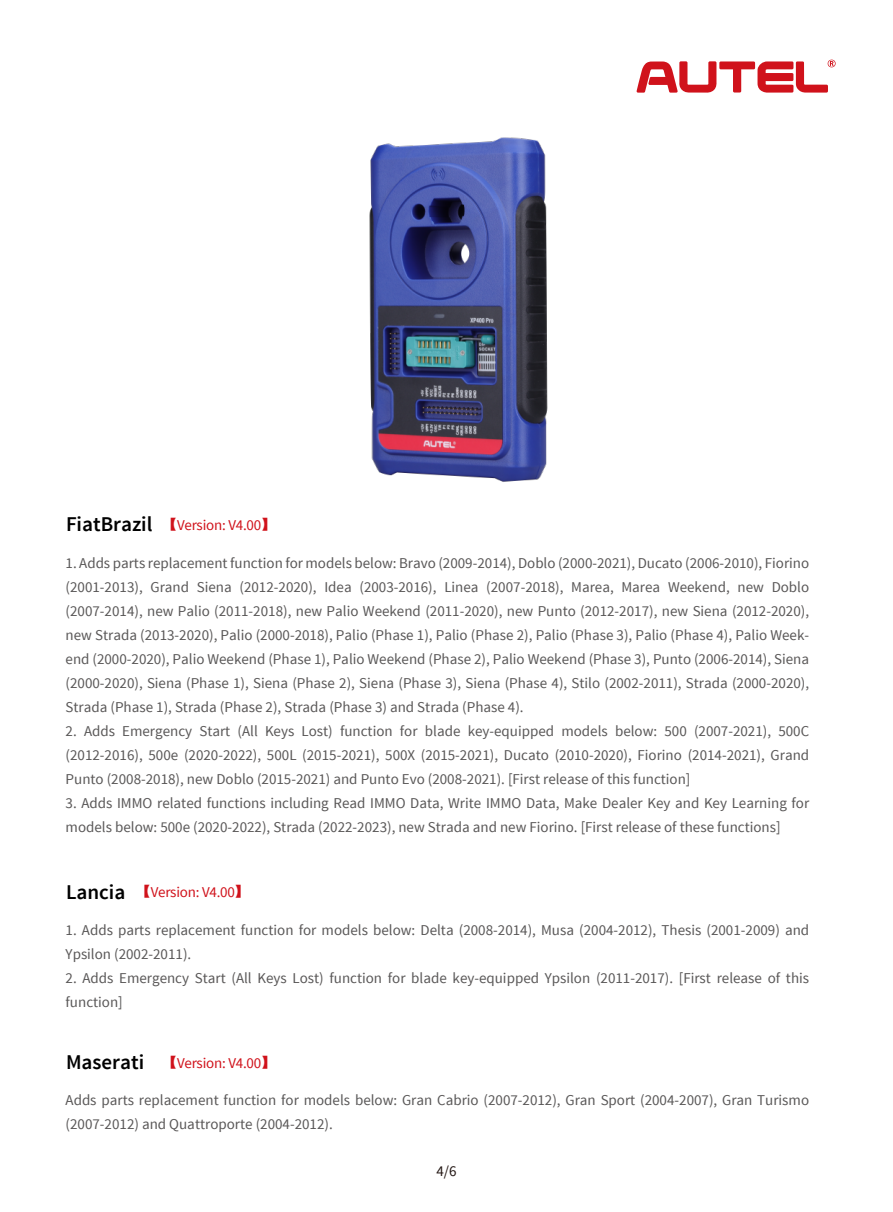
<style>
.page{position:relative;width:893px;height:1212px;background:#fff}
.page>*{position:absolute;margin:0;border:0;box-sizing:border-box;transform-origin:0 0}
.t1{font:15px/24px "Source Sans Pro";color:#595757}
.t2{font:15px "Source Sans Pro";letter-spacing:-.015em;color:#d0121b}
.t3{font:15px "Source Sans Pro";color:#221613}
.s1{font-weight:600;font-size:21px;color:#000}
.s2{font-family:"Adobe Song Std";font-weight:300}
</style>
<div class="page">
<svg style="left:809px;top:60px;width:27px;height:33px"></svg>
<img style="left:369px;top:61px;width:440px;height:421px">
<p class="t2" style="left:66px;top:515px;width:211px"><span class="s1">FiatBrazil</span> <span class="s2">【</span>Version: V4.00<span class="s2">】</span></p>
<p class="t1" style="left:66px;top:551px;width:745px;text-align:justify">1. Adds parts replacement function for models below: Bravo (2009-2014), Doblo (2000-2021), Ducato (2006-2010), Fiorino (2001-2013), Grand Siena (2012-2020), Idea (2003-2016), Linea (2007-2018), Marea, Marea Weekend, new Doblo (2007-2014), new Palio (2011-2018), new Palio Weekend (2011-2020), new Punto (2012-2017), new Siena (2012-2020), new Strada (2013-2020), Palio (2000-2018), Palio (Phase 1), Palio (Phase 2), Palio (Phase 3), Palio (Phase 4), Palio Week&shy;end (2000-2020), Palio Weekend (Phase 1), Palio Weekend (Phase 2), Palio Weekend (Phase 3), Punto (2006-2014), Siena (2000-2020), Siena (Phase 1), Siena (Phase 2), Siena (Phase 3), Siena (Phase 4), Stilo (2002-2011), Strada (2000-2020), Strada (Phase 1), Strada (Phase 2), Strada (Phase 3) and Strada (Phase 4).</p>
<p class="t1" style="left:66px;top:719px;width:745px;text-align:justify">2. Adds Emergency Start (All Keys Lost) function for blade key-equipped models below: 500 (2007-2021), 500C (2012-2016), 500e (2020-2022), 500L (2015-2021), 500X (2015-2021), Ducato (2010-2020), Fiorino (2014-2021), Grand Punto (2008-2018), new Doblo (2015-2021) and Punto Evo (2008-2021). [First release of this function]</p>
<p class="t1" style="left:66px;top:791px;width:745px">3. Adds IMMO related functions including Read IMMO Data, Write IMMO Data, Make Dealer Key and Key Learning for models below: 500e (2020-2022), Strada (2022-2023), new Strada and new Fiorino. [First release of these functions]</p>
<p class="t2" style="left:66px;top:883px;width:185px"><span class="s1">Lancia</span> <span class="s2">【</span>Version: V4.00<span class="s2">】</span></p>
<p class="t1" style="left:66px;top:918px;width:745px">1. Adds parts replacement function for models below: Delta (2008-2014), Musa (2004-2012), Thesis (2001-2009) and<br>Ypsilon (2002-2011).</p>
<p class="t1" style="left:66px;top:966px;width:745px">2. Adds Emergency Start (All Keys Lost) function for blade key-equipped Ypsilon (2011-2017). [First release of this function]</p>
<p class="t2" style="left:66px;top:1053px;width:211px"><span class="s1">Maserati</span> <span class="s2">【</span>Version: V4.00<span class="s2">】</span></p>
<p class="t1" style="left:66px;top:1089px;width:745px">Adds parts replacement function for models below: Gran Cabrio (2007-2012), Gran Sport (2004-2007), Gran Turismo (2007-2012) and Quattroporte (2004-2012).</p>
<p class="t3" style="left:436px;top:1162px;width:22px">4/6</p>
</div>
